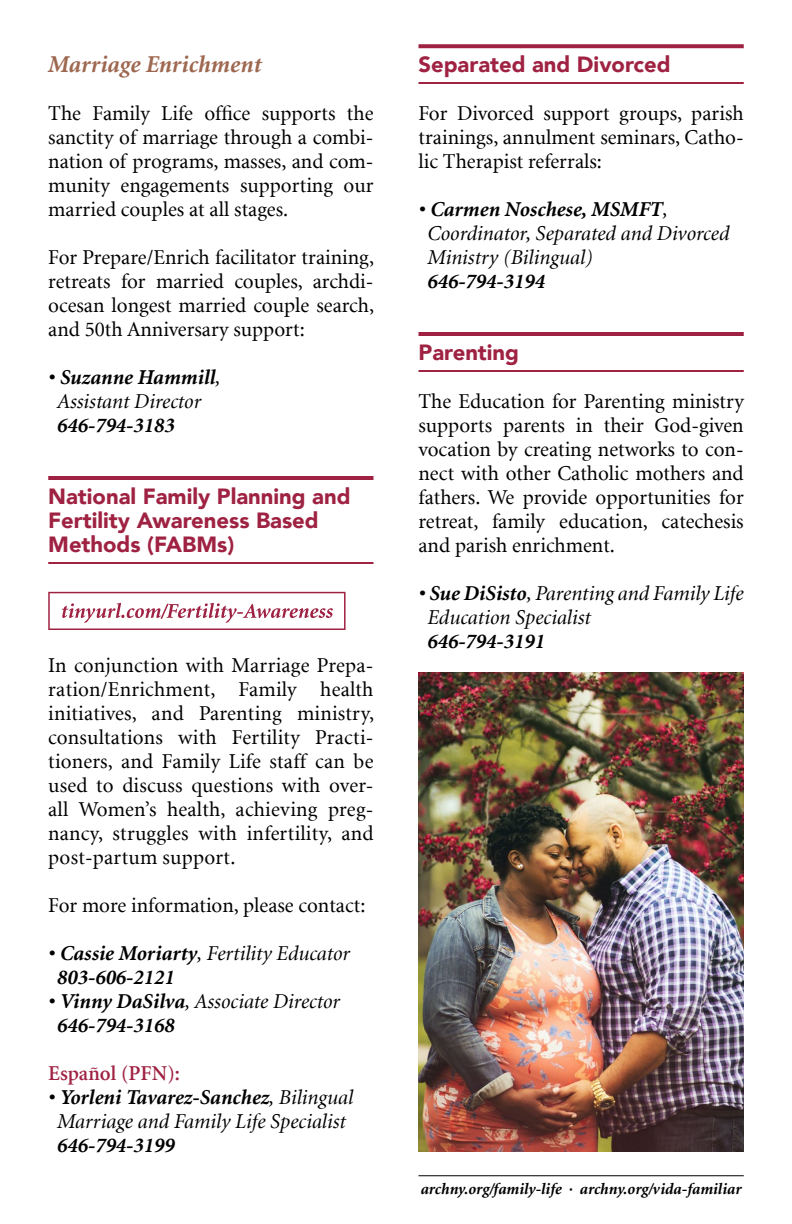
<style>
.page{position:relative;width:792px;height:1224px;background:#fff}
.page>*{position:absolute;margin:0;border:0;box-sizing:border-box;transform-origin:0 0}
.t1{font:italic 700 24px "Minion LT";color:#9e6850}
.t2{font:900 22px/24px "Avenir";color:#9f2242}
.t3{font:21px/24px "Minion LT";color:#000;text-align:justify}
.t4{font:italic 21px/24px "Minion LT";color:#000;text-align:center}
.t5{font:italic 700 21px/24px "Minion LT";color:#000}
.t6{font:600 21px "Minion LT";color:#9f2242}
.t7{font:italic 700 16px "Minion LT";color:#000101}
.s1{font-weight:700}
.s2{font-weight:400}
</style>
<div class="page">
<hr style="left:48px;top:476px;width:326px;height:4px;background:#9f2243">
<hr style="left:48px;top:562px;width:326px;height:2px;background:#9f2243">
<svg style="left:48px;top:592px;width:298px;height:38px"></svg>
<hr style="left:418px;top:82px;width:326px;height:2px;background:#9f2243">
<hr style="left:418px;top:332px;width:326px;height:4px;background:#9f2243">
<hr style="left:418px;top:370px;width:326px;height:2px;background:#9f2243">
<img style="left:418px;top:672px;width:326px;height:480px">
<hr style="left:418px;top:1175px;width:326px;height:1px;background:#000">
<svg style="left:418px;top:44px;width:326px;height:4px"></svg>
<p class="t1" style="left:48px;top:52px;width:215px">Marriage Enrichment</p>
<p class="t3" style="left:48px;top:102px;width:327px">The Family Life office supports the sanctity of marriage through a combi&shy;nation of programs, masses, and com&shy;munity engagements supporting our married couples at all stages.</p>
<p class="t3" style="left:48px;top:246px;width:327px">For Prepare/Enrich facilitator training, retreats for married couples, archdi&shy;ocesan longest married couple search, and 50th Anniversary support:</p>
<p class="t4" style="left:48px;top:366px;width:174px"><span class="s1">• Suzanne Hammill</span>,<br>Assistant Director</p>
<p class="t5" style="left:57px;top:414px;width:119px">646-794-3183</p>
<p class="t2" style="left:48px;top:484px;width:304px">National Family Planning and<br>Fertility Awareness Based<br>Methods (FABMs)</p>
<p class="t3" style="left:48px;top:654px;width:327px">In conjunction with Marriage Prepa&shy;ration/Enrichment, Family health initiatives, and Parenting ministry, consultations with Fertility Practi&shy;tioners, and Family Life staff can be used to discuss questions with over&shy;all Women’s health, achieving preg&shy;nancy, struggles with infertility, and post-partum support.</p>
<p class="t3" style="left:48px;top:894px;width:319px">For more information, please contact:</p>
<p class="t5" style="left:57px;top:942px;width:294px;text-indent:-9px">• Cassie Moriarty<span class="s2">, Fertility Educator<br></span>803-606-2121</p>
<p class="t5" style="left:57px;top:990px;width:284px;text-indent:-9px">• Vinny DaSilva<span class="s2">, Associate Director<br></span>646-794-3168</p>
<p class="t6" style="left:48px;top:1063px;width:133px">Español (PFN):</p>
<p class="t4" style="left:48px;top:1086px;width:307px"><span class="s1">• Yorleni Tavarez-Sanchez</span>, Bilingual<br>Marriage and Family Life Specialist</p>
<p class="t5" style="left:57px;top:1134px;width:119px">646-794-3199</p>
<p class="t2" style="left:418px;top:52px;width:254px">Separated and Divorced</p>
<p class="t3" style="left:418px;top:102px;width:327px">For Divorced support groups, parish trainings, annulment seminars, Catho&shy;lic Therapist referrals:</p>
<p class="t4" style="left:428px;top:198px;width:303px;text-align:left;text-indent:-9px"><span class="s1">• Carmen Noschese, MSMFT</span>,<br>Coordinator, Separated and Divorced<br>Ministry (Bilingual)</p>
<p class="t5" style="left:428px;top:270px;width:119px">646-794-3194</p>
<p class="t2" style="left:418px;top:340px;width:102px">Parenting</p>
<p class="t3" style="left:418px;top:390px;width:327px">The Education for Parenting ministry supports parents in their God-given vocation by creating networks to con&shy;nect with other Catholic mothers and fathers. We provide opportunities for retreat, family education, catechesis and parish enrichment.</p>
<p class="t4" style="left:428px;top:582px;width:318px;text-align:left;text-indent:-9px"><span class="s1">• Sue DiSisto</span>, Parenting and Family Life<br>Education Specialist</p>
<p class="t5" style="left:428px;top:630px;width:119px">646-794-3191</p>
<p class="t7" style="left:421px;top:1181px;width:322px">archny.org/family-life · archny.org/vida-familiar</p>
</div>
